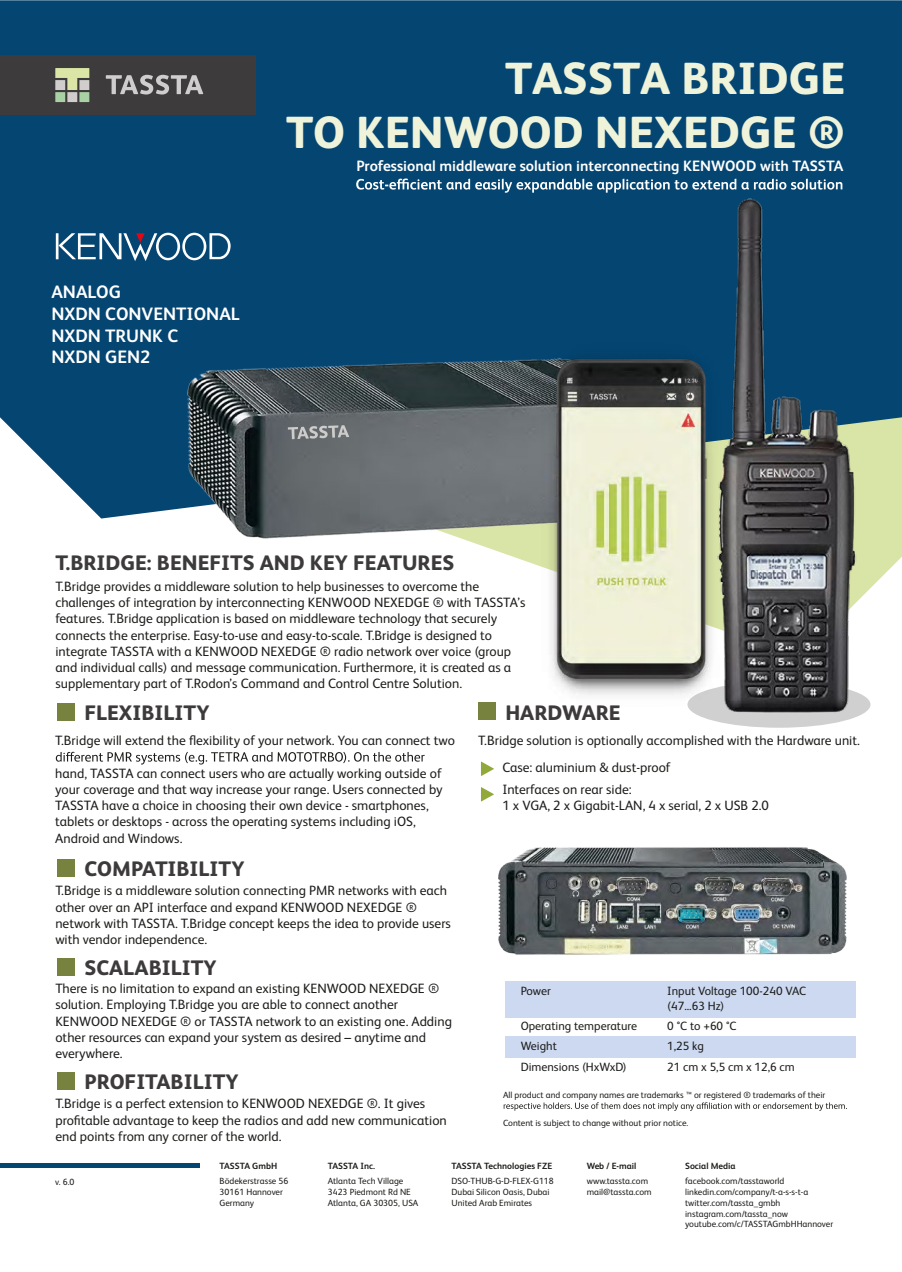
<style>
.page{position:relative;width:902px;height:1272px;background:#fff}
.page>*{position:absolute;margin:0;border:0;box-sizing:border-box;transform-origin:0 0}
.t1{font:800 45px/54px "FS Albert Pro";color:#eff3d9;text-align:right}
.t2{font:800 21px "FS Albert Pro";color:#3d3a3c}
.t3{font:700 18px/21.6px "FS Albert Pro";color:#fff}
.t4{font:700 15px "FS Albert Pro";color:#fff}
.t5{font:13.5px/16.2px "FS Albert Pro";color:#1d1d1b}
.t6{font:12px/20.4px "FS Albert Pro";color:#1d1d1b}
.t7{font:9px/10.8px "FS Albert Pro";color:#1d1d1b}
.t8{font:700 9px "FS Albert Pro";color:#1d1d1b}
</style>
<div class="page">
<div style="left:0;top:0;width:901px;height:518px;background:#044572"></div>
<svg style="left:356px;top:178px;width:486px;height:15px;background:#437395"></svg>
<img style="left:176px;top:349px;width:365px;height:197px">
<svg style="left:288px;top:425px;width:61px;height:14px"></svg>
<svg style="left:56px;top:233px;width:174px;height:28px"></svg>
<div style="left:687px;top:681px;width:183px;height:46px;background:#d1d0d1;border-radius:50%"></div>
<hr style="left:0;top:1163px;width:200px;height:4px;background:#044572">
<img style="left:541px;top:344px;width:127px;height:351px">
<img style="left:668px;top:196px;width:233px;height:517px">
<div style="left:478px;top:702px;width:17px;height:17px;background:#76823d"></div>
<svg style="left:503px;top:1102px;width:343px;height:8px"></svg>
<svg style="left:481px;top:761px;width:13px;height:15px"></svg>
<svg style="left:481px;top:787px;width:13px;height:14px"></svg>
<img style="left:498px;top:847px;width:348px;height:108px">
<div style="left:505px;top:981px;width:350px;height:37px;background:#ccd9f1"></div>
<div style="left:505px;top:1036px;width:350px;height:21px;background:#ccd9f1"></div>
<svg style="left:56px;top:751px;width:368px;height:13px"></svg>
<div style="left:57px;top:703px;width:17px;height:17px;background:#76823d"></div>
<div style="left:57px;top:859px;width:17px;height:17px;background:#76823d"></div>
<div style="left:57px;top:958px;width:17px;height:17px;background:#76823d"></div>
<div style="left:57px;top:1072px;width:17px;height:17px;background:#76823d"></div>
<div style="left:0;top:55px;width:255px;height:60px;background:#3e3b3c"></div>
<svg style="left:106px;top:75px;width:97px;height:19px"></svg>
<div style="left:67px;top:92px;width:10px;height:10px;background:#d0cdcc"></div>
<div style="left:79px;top:92px;width:10px;height:10px;background:#a9d2a4"></div>
<div style="left:55px;top:92px;width:10px;height:10px;background:#a9d2a4"></div>
<svg style="left:55px;top:68px;width:34px;height:22px"></svg>
<h1 class="t1" style="left:286px;top:48px;width:560px">TASSTA BRIDGE<br>TO KENWOOD NEXEDGE ®</h1>
<h3 class="t3" style="left:51px;top:280px;width:190px">ANALOG<br>NXDN CONVENTIONAL<br>NXDN TRUNK C<br>NXDN GEN2</h3>
<p class="t4" style="left:356px;top:156px;width:488px">Professional middleware solution interconnecting KENWOOD with TASSTA</p>
<h2 class="t2" style="left:55px;top:546px;width:400px">T.BRIDGE: BENEFITS AND KEY FEATURES</h2>
<p class="t5" style="left:55px;top:577px;width:471px">T.Bridge provides a middleware solution to help businesses to overcome the challenges of integration by interconnecting KENWOOD NEXEDGE ® with TASSTA’s features. T.Bridge application is based on middleware technology that securely connects the enterprise. Easy-to-use and easy-to-scale. T.Bridge is designed to integrate TASSTA with a KENWOOD NEXEDGE ® radio network over voice (group and individual calls) and message communication. Furthermore, it is created as a supplementary part of T.Rodon’s Command and Control Centre Solution.</p>
<h2 class="t2" style="left:84px;top:696px;width:127px">FLEXIBILITY</h2>
<p class="t5" style="left:55px;top:731px;width:401px">T.Bridge will extend the flexibility of your network. You can connect two</p>
<p class="t5" style="left:55px;top:764px;width:388px">hand, TASSTA can connect users who are actually working outside of your coverage and that way increase your range. Users connected by TASSTA have a choice in choosing their own device - smartphones, tablets or desktops - across the operating systems including iOS, Android and Windows.</p>
<h2 class="t2" style="left:84px;top:852px;width:162px">COMPATIBILITY</h2>
<p class="t5" style="left:55px;top:881px;width:397px">T.Bridge is a middleware solution connecting PMR networks with each other over an API interface and expand KENWOOD NEXEDGE ® network with TASSTA. T.Bridge concept keeps the idea to provide users with vendor independence.</p>
<p class="t5" style="left:55px;top:979px;width:398px">There is no limitation to expand an existing KENWOOD NEXEDGE ® solution. Employing T.Bridge you are able to connect another KENWOOD NEXEDGE ® or TASSTA network to an existing one. Adding other resources can expand your system as desired – anytime and everywhere.</p>
<p class="t5" style="left:55px;top:1094px;width:393px">T.Bridge is a perfect extension to KENWOOD NEXEDGE ®. It gives profitable advantage to keep the radios and add new communication end points from any corner of the world.</p>
<h2 class="t2" style="left:84px;top:951px;width:134px">SCALABILITY</h2>
<h2 class="t2" style="left:84px;top:1065px;width:156px">PROFITABILITY</h2>
<h2 class="t2" style="left:505px;top:696px;width:117px">HARDWARE</h2>
<p class="t5" style="left:502px;top:726px;width:359px;line-height:26.7px;text-indent:-24px">T.Bridge solution is optionally accomplished with the Hardware unit.<br>Case: aluminium &amp; dust-proof</p>
<p class="t5" style="left:502px;top:780px;width:268px">Interfaces on rear side:<br>1 x VGA, 2 x Gigabit-LAN, 4 x serial, 2 x USB 2.0</p>
<p class="t6" style="left:520px;top:980px;width:32px">Power</p>
<p class="t6" style="left:520px;top:1014px;width:118px">Operating temperature<br>Weight<br>Dimensions (HxWxD)</p>
<p class="t6" style="left:667px;top:983px;width:140px;line-height:14.4px">Input Voltage 100-240 VAC (47...63 Hz)</p>
<p class="t6" style="left:667px;top:1014px;width:129px">0 °C to +60 °C<br>1,25 kg<br>21 cm x 5,5 cm x 12,6 cm</p>
<p class="t7" style="left:503px;top:1088px;width:324px">All product and company names are trademarks ™ or registered ® trademarks of their</p>
<p class="t7" style="left:503px;top:1116px;width:187px">Content is subject to change without prior notice.</p>
<p class="t7" style="left:55px;top:1175px;width:21px">v. 6.0</p>
<p class="t8" style="left:219px;top:1159px;width:59px">TASSTA GmbH</p>
<p class="t7" style="left:219px;top:1174px;width:70px">Bödekerstrasse 56<br>30161 Hannover<br>Germany</p>
<p class="t8" style="left:328px;top:1159px;width:49px">TASSTA Inc.</p>
<p class="t7" style="left:328px;top:1174px;width:92px">Atlanta Tech Village<br>3423 Piedmont Rd NE<br>Atlanta, GA 30305, USA</p>
<p class="t8" style="left:451px;top:1159px;width:102px">TASSTA Technologies FZE</p>
<p class="t7" style="left:451px;top:1174px;width:104px">DSO-THUB-G-D-FLEX-G118<br>Dubai Silicon Oasis, Dubai<br>United Arab Emirates</p>
<p class="t8" style="left:586px;top:1159px;width:51px">Web / E-mail</p>
<p class="t7" style="left:586px;top:1174px;width:67px">www.tassta.com mail@tassta.com</p>
<p class="t8" style="left:685px;top:1159px;width:52px">Social Media</p>
<p class="t7" style="left:685px;top:1174px;width:150px">facebook.com/tasstaworld linkedin.com/company/t-a-s-s-t-a twitter.com/tassta_gmbh instagram.com/tassta_now youtube.com/c/TASSTAGmbHHannover</p>
</div>
